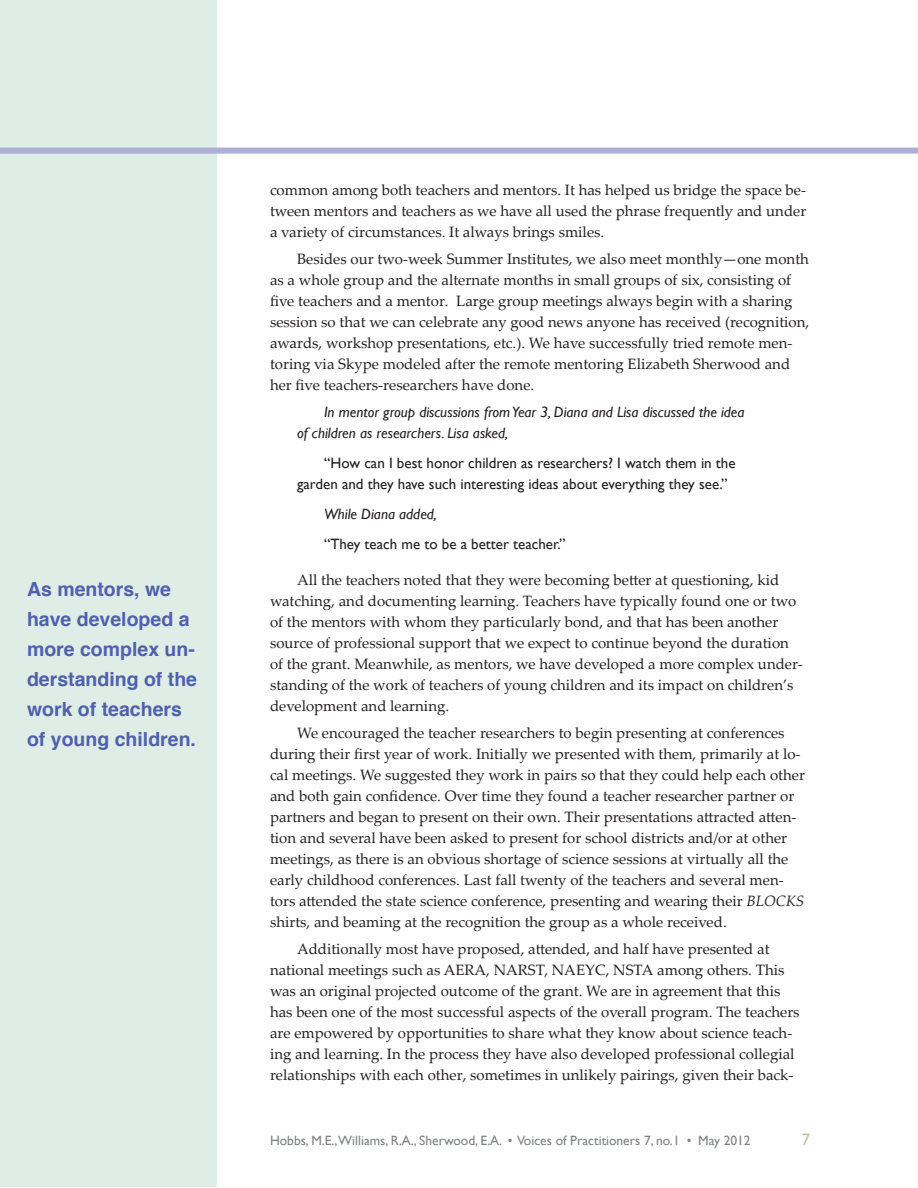
<style>
.page{position:relative;width:918px;height:1188px;background:#fff}
.page>*{position:absolute;margin:0;border:0;box-sizing:border-box;transform-origin:0 0}
.pull_out{font:700 19.5px/30px "Helvetica";color:#5060ac}
.t1{font:16.5px "Gill Sans";color:#c5c09c}
.body_text{font:15px/21px "Palatino Linotype";color:#231f20}
.Vignette_indented{font:15px/21px "Gill Sans";color:#231f20}
.Vignette_opener{font:italic 15px/21px "Gill Sans";color:#231f20}
.t2{font:13.5px "Gill Sans";color:#808285}
.s1{font-style:italic}
</style>
<div class="page">
<div style="left:0;top:1px;width:216px;height:1186px;background:#deede6"></div>
<div style="left:0;top:148px;width:918px;height:6px;background:#adafd7"></div>
<p class="pull_out" style="left:27px;top:574px;width:172px">As mentors, we have developed a more complex un&shy;derstanding of the work of teachers of young children.</p>
<p class="body_text" style="left:270px;top:178px;width:538px;text-align:justify">common among both teachers and mentors. It has helped us bridge the space be&shy;tween mentors and teachers as we have all used the phrase frequently and under a variety of circumstances. It always brings smiles.</p>
<p class="body_text" style="left:270px;top:247px;width:541px;text-indent:27px">Besides our two-week Summer Institutes, we also meet monthly—one month as a whole group and the alternate months in small groups of six, consisting of five teachers and a mentor. Large group meetings always begin with a sharing session so that we can celebrate any good news anyone has received (recognition, awards, workshop presentations, etc.). We have successfully tried remote men&shy;toring via Skype modeled after the remote mentoring Elizabeth Sherwood and her five teachers-researchers have done.</p>
<p class="Vignette_opener" style="left:297px;top:401px;width:449px;text-indent:27px">In mentor group discussions from Year 3, Diana and Lisa discussed the idea of children as researchers. Lisa asked,</p>
<p class="Vignette_indented" style="left:297px;top:452px;width:440px;text-indent:27px">“How can I best honor children as researchers? I watch them in the garden and they have such interesting ideas about everything they see.”</p>
<p class="Vignette_opener" style="left:324px;top:503px;width:114px">While Diana added,</p>
<p class="Vignette_indented" style="left:324px;top:533px;width:243px">“They teach me to be a better teacher.”</p>
<p class="body_text" style="left:270px;top:568px;width:534px;text-indent:27px">All the teachers noted that they were becoming better at questioning, kid watching, and documenting learning. Teachers have typically found one or two of the mentors with whom they particularly bond, and that has been another source of professional support that we expect to continue beyond the duration of the grant. Meanwhile, as mentors, we have developed a more complex under&shy;standing of the work of teachers of young children and its impact on children’s development and learning.</p>
<p class="body_text" style="left:270px;top:721px;width:536px;text-indent:27px">We encouraged the teacher researchers to begin presenting at conferences during their first year of work. Initially we presented with them, primarily at lo&shy;cal meetings. We suggested they work in pairs so that they could help each other and both gain confidence. Over time they found a teacher researcher partner or partners and began to present on their own. Their presentations attracted atten&shy;tion and several have been asked to present for school districts and/or at other meetings, as there is an obvious shortage of science sessions at virtually all the early childhood conferences. Last fall twenty of the teachers and several men&shy;tors attended the state science conference, presenting and wearing their <span class="s1">BLOCKS </span>shirts, and beaming at the recognition the group as a whole received.</p>
<p class="body_text" style="left:270px;top:937px;width:531px;text-indent:27px">Additionally most have proposed, attended, and half have presented at national meetings such as AERA, NARST, NAEYC, NSTA among others. This was an original projected outcome of the grant. We are in agreement that this has been one of the most successful aspects of the overall program. The teachers are empowered by opportunities to share what they know about science teach&shy;ing and learning. In the process they have also developed professional collegial relationships with each other, sometimes in unlikely pairings, given their back-</p>
<p class="t2" style="left:270px;top:1133px;width:482px">Hobbs, M.E.,Williams, R.A., Sherwood, E.A. • Voices of Practitioners 7, no.1 • May 2012</p>
<p class="t1" style="left:802px;top:1130px;width:10px">7</p>
</div>
